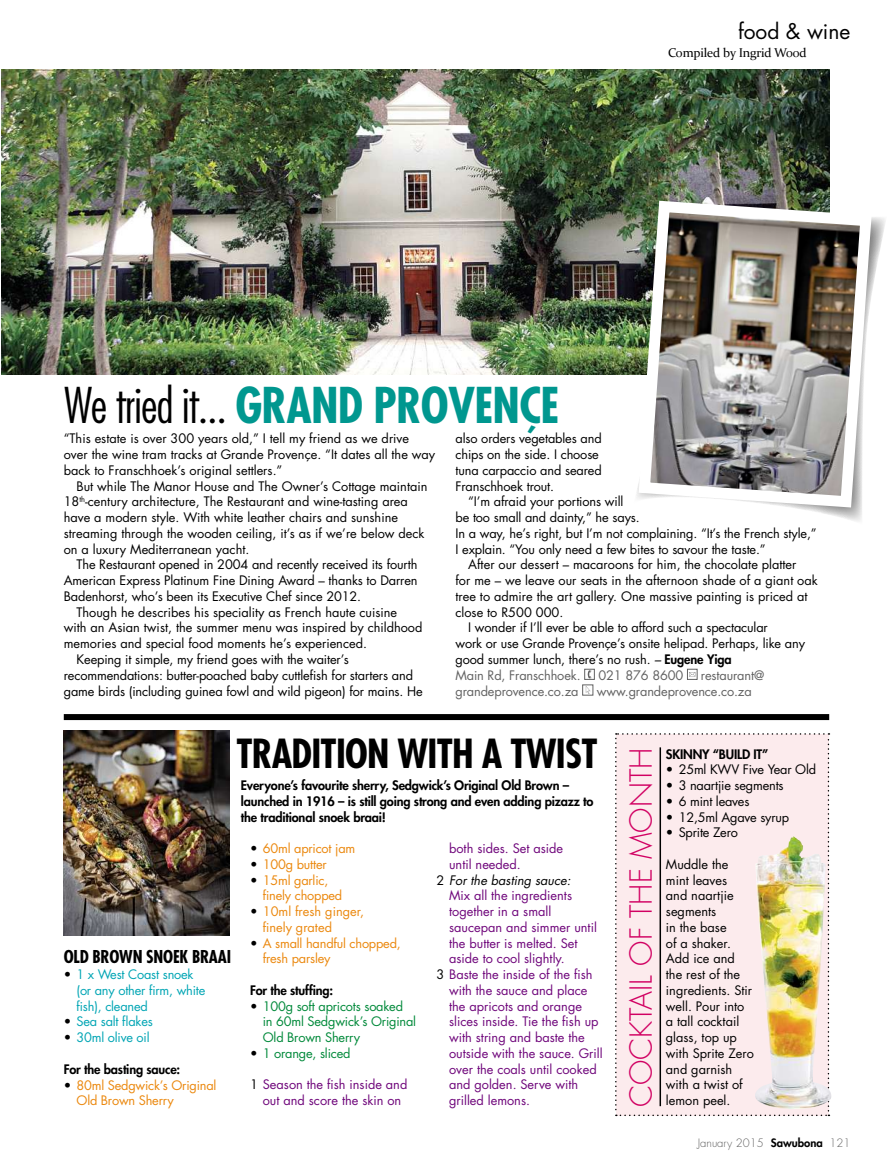
<style>
.page{position:relative;width:893px;height:1170px;background:#fff}
.page>*{position:absolute;margin:0;border:0;box-sizing:border-box;transform-origin:0 0}
.t1{font:700 condensed 48px "Futura Std";letter-spacing:-.015em;color:#00978f}
.t2{font:700 condensed 39px "Futura Std";letter-spacing:-.02em;color:#000}
.t3{font:300 29.7px "Futura Std";color:#d10062}
.t4{font:21px "Futura Std";color:#000}
.t5{font:700 condensed 17.25px "Futura Std";letter-spacing:-.015em;color:#000}
.t6{font:12.75px/15.8px "Futura Std";color:#000}
.t7{font:12.75px/15.8px "Futura Std";color:#6f067b;text-align:center}
.t8{font:800 12.75px/15.8px "Futura Std";letter-spacing:-.015em;color:#000}
.t9{font:12.75px/15.8px "Futura Std";letter-spacing:-.015em;color:#eb880e}
.t10{font:12.75px "Futura Std";letter-spacing:-.01em;color:#626262}
.t11{font:12.75px/15.8px "Futura Std";letter-spacing:-.015em;color:#00a5b4}
.t12{font:12.75px/15.8px "Futura Std";letter-spacing:-.015em;color:#00893a}
.t13{font:italic 12.75px "Futura Std";color:#000}
.t14{font:12.75px "Constantia";letter-spacing:-.015em;color:#000}
.t15{font:300 11.25px "Futura Std";color:#626262}
.s1{font-weight:300;color:#000}
.s2{font-style:italic}
.s3{font-weight:800}
.s4{color:#000}
.s5{font-style:normal}
.s6{font-weight:800;color:#000}
</style>
<div class="page">
<img style="left:1px;top:69px;width:829px;height:305px">
<div style="left:615px;top:733px;width:214px;height:382px;background:#fcebed"></div>
<div style="left:64px;top:714px;width:765px;height:6px;background:#000"></div>
<img style="left:64px;top:730px;width:165px;height:205px">
<img style="left:823px;top:217px;width:62px;height:304px">
<img style="left:633px;top:195px;width:244px;height:318px">
<div style="left:584px;top:668px;width:11px;height:11px;border:1px solid #626262"></div>
<svg style="left:588px;top:670px;width:3px;height:8px"></svg>
<div style="left:687px;top:668px;width:10px;height:11px;border:1px solid #626262"></div>
<svg style="left:689px;top:672px;width:6px;height:4px"></svg>
<div style="left:582px;top:684px;width:11px;height:11px;border:1px solid #626262"></div>
<svg style="left:586px;top:685px;width:4px;height:9px"></svg>
<img style="left:755px;top:836px;width:76px;height:273px">
<hr style="left:659px;top:747px;width:2px;height:359px;background:#000">
<h3 class="t4" style="left:738px;top:19px;width:114px">food &amp; wine</h3>
<p class="t14" style="left:668px;top:44px;width:140px">Compiled by Ingrid Wood</p>
<h1 class="t1" style="left:64px;top:375px;width:497px"><span class="s1">We tried it...</span> GRAND PROVENÇE</h1>
<p class="t6" style="left:64px;top:431px;width:373px">“This estate is over 300 years old,” I tell my friend as we drive over the wine tram tracks at Grande Provençe. “It dates all the way back to Franschhoek’s original settlers.”</p>
<p class="t6" style="left:64px;top:478px;width:365px;text-indent:13px">But while The Manor House and The Owner’s Cottage maintain 18<sup>th</sup>-century architecture, The Restaurant and wine-tasting area have a modern style. With white leather chairs and sunshine streaming through the wooden ceiling, it’s as if we’re below deck on a luxury Mediterranean yacht.</p>
<p class="t6" style="left:77px;top:557px;width:343px">The Restaurant opened in 2004 and recently received its fourth</p>
<p class="t6" style="left:64px;top:573px;width:355px">American Express Platinum Fine Dining Award – thanks to Darren</p>
<p class="t6" style="left:64px;top:588px;width:299px">Badenhorst, who’s been its Executive Chef since 2012.</p>
<p class="t6" style="left:77px;top:604px;width:322px">Though he describes his speciality as French haute cuisine</p>
<p class="t6" style="left:64px;top:620px;width:360px">with an Asian twist, the summer menu was inspired by childhood</p>
<p class="t6" style="left:64px;top:636px;width:305px">memories and special food moments he’s experienced.</p>
<p class="t6" style="left:77px;top:651px;width:274px">Keeping it simple, my friend goes with the waiter’s</p>
<p class="t6" style="left:64px;top:667px;width:351px">recommendations: butter-poached baby cuttlefish for starters and</p>
<p class="t6" style="left:64px;top:683px;width:360px">game birds (including guinea fowl and wild pigeon) for mains. He</p>
<p class="t6" style="left:455px;top:431px;width:148px">also orders vegetables and chips on the side. I choose tuna carpaccio and seared<br>Franschhoek trout.</p>
<p class="t6" style="left:468px;top:494px;width:157px">“I’m afraid your portions will</p>
<p class="t6" style="left:455px;top:510px;width:186px">be too small and dainty,” he says.</p>
<p class="t6" style="left:455px;top:525px;width:363px">In a way, he’s right, but I’m not complaining. “It’s the French style,”</p>
<p class="t6" style="left:455px;top:541px;width:312px">I explain. “You only need a few bites to savour the taste.”</p>
<p class="t6" style="left:468px;top:557px;width:330px">After our dessert – macaroons for him, the chocolate platter</p>
<p class="t6" style="left:455px;top:573px;width:364px">for me – we leave our seats in the afternoon shade of a giant oak</p>
<p class="t6" style="left:455px;top:588px;width:353px">tree to admire the art gallery. One massive painting is priced at</p>
<p class="t6" style="left:455px;top:604px;width:109px">close to R500 000.</p>
<p class="t6" style="left:468px;top:620px;width:301px">I wonder if I’ll ever be able to afford such a spectacular</p>
<p class="t6" style="left:455px;top:636px;width:351px">work or use Grande Provençe’s onsite helipad. Perhaps, like any</p>
<p class="t6" style="left:455px;top:651px;width:278px">good summer lunch, there’s no rush. <span class="s2">–</span> <span class="s3">Eugene Yiga</span></p>
<p class="t10" style="left:455px;top:667px;width:127px">Main Rd, Franschhoek.</p>
<p class="t10" style="left:598px;top:668px;width:86px">021 876 8600</p>
<p class="t10" style="left:701px;top:668px;width:65px">restaurant@</p>
<p class="t10" style="left:455px;top:683px;width:125px">grandeprovence.co.za</p>
<p class="t10" style="left:597px;top:683px;width:156px">www.grandeprovence.co.za</p>
<h2 class="t2" style="left:236px;top:729px;width:363px">TRADITION WITh A TWIST</h2>
<p class="t8" style="left:241px;top:777px;width:354px">Everyone’s favourite sherry, Sedgwick’s Original Old Brown – launched in 1916 – is still going strong and even adding pizazz to the traditional snoek braai!</p>
<h3 class="t5" style="left:64px;top:946px;width:169px">OLD BROWN SNOEK BRAAI</h3>
<p class="t11" style="left:77px;top:966px;width:130px;text-indent:-13px"><span class="s4">•</span> 1 x West Coast snoek (or any other firm, white fish), cleaned</p>
<p class="t11" style="left:64px;top:1014px;width:91px"><span class="s4">•</span> Sea salt flakes</p>
<p class="t11" style="left:64px;top:1029px;width:87px"><span class="s4">•</span> 30ml olive oil</p>
<p class="t8" style="left:64px;top:1061px;width:118px">For the basting sauce:</p>
<p class="t9" style="left:77px;top:1077px;width:141px;text-indent:-13px"><span class="s4">•</span> 80ml Sedgwick’s Original<br>Old Brown Sherry</p>
<p class="t9" style="left:250px;top:840px;width:107px"><span class="s4">•</span> 60ml apricot jam</p>
<p class="t9" style="left:250px;top:856px;width:78px"><span class="s4">•</span> 100g butter</p>
<p class="t9" style="left:263px;top:872px;width:81px;text-indent:-13px"><span class="s4">•</span> 15ml garlic, finely chopped</p>
<p class="t9" style="left:263px;top:903px;width:103px;text-indent:-13px"><span class="s4">•</span> 10ml fresh ginger, finely grated</p>
<p class="t9" style="left:263px;top:935px;width:139px;text-indent:-13px"><span class="s4">•</span> A small handful chopped, fresh parsley</p>
<p class="t8" style="left:250px;top:982px;width:85px">For the stuffing:</p>
<p class="t12" style="left:263px;top:998px;width:155px;text-indent:-13px"><span class="s4">•</span> 100g soft apricots soaked<br>in 60ml Sedgwick’s Original<br>Old Brown Sherry</p>
<p class="t12" style="left:250px;top:1045px;width:102px"><span class="s4">•</span> 1 orange, sliced</p>
<p class="t7" style="left:250px;top:1077px;width:159px"><span class="s4">1</span> Season the fish inside and out and score the skin on</p>
<p class="t7" style="left:449px;top:840px;width:116px">both sides. Set aside</p>
<p class="t7" style="left:449px;top:856px;width:73px">until needed.</p>
<p class="t13" style="left:436px;top:871px;width:136px"><span class="s5">2</span> For the basting sauce:</p>
<p class="t7" style="left:449px;top:888px;width:124px">Mix all the ingredients</p>
<p class="t7" style="left:449px;top:903px;width:104px">together in a small</p>
<p class="t7" style="left:449px;top:919px;width:149px">saucepan and simmer until</p>
<p class="t7" style="left:449px;top:935px;width:130px">the butter is melted. Set</p>
<p class="t7" style="left:449px;top:951px;width:117px">aside to cool slightly.</p>
<p class="t7" style="left:436px;top:966px;width:158px"><span class="s4">3</span> Baste the inside of the fish</p>
<p class="t7" style="left:449px;top:982px;width:140px">with the sauce and place</p>
<p class="t7" style="left:449px;top:998px;width:134px">the apricots and orange</p>
<p class="t7" style="left:449px;top:1013px;width:151px">slices inside. Tie the fish up</p>
<p class="t7" style="left:449px;top:1029px;width:137px">with string and baste the</p>
<p class="t7" style="left:449px;top:1045px;width:155px">outside with the sauce. Grill</p>
<p class="t7" style="left:449px;top:1061px;width:149px">over the coals until cooked</p>
<p class="t7" style="left:449px;top:1076px;width:131px">and golden. Serve with</p>
<p class="t7" style="left:449px;top:1092px;width:82px">grilled lemons.</p>
<h3 class="t3" style="left:623px;top:1106px;width:360px;rotate:-90deg">COCKTAIL OF THE MONTH</h3>
<p class="t8" style="left:666px;top:746px;width:104px">SKINNY “BUILD IT”</p>
<p class="t6" style="left:666px;top:762px;width:152px">• 25ml KWV Five Year Old</p>
<p class="t6" style="left:666px;top:777px;width:119px">• 3 naartjie segments</p>
<p class="t6" style="left:666px;top:793px;width:85px">• 6 mint leaves</p>
<p class="t6" style="left:666px;top:809px;width:125px">• 12,5ml Agave syrup</p>
<p class="t6" style="left:666px;top:825px;width:74px">• Sprite Zero</p>
<p class="t6" style="left:666px;top:856px;width:89px">Muddle the mint leaves<br>and naartjie segments<br>in the base<br>of a shaker.<br>Add ice and the rest of the ingredients. Stir well. Pour into a tall cocktail glass, top up with Sprite Zero and garnish with a twist of lemon peel.</p>
<p class="t15" style="left:698px;top:1136px;width:154px">January 2015 <span class="s6">Sawubona</span> 121</p>
</div>
